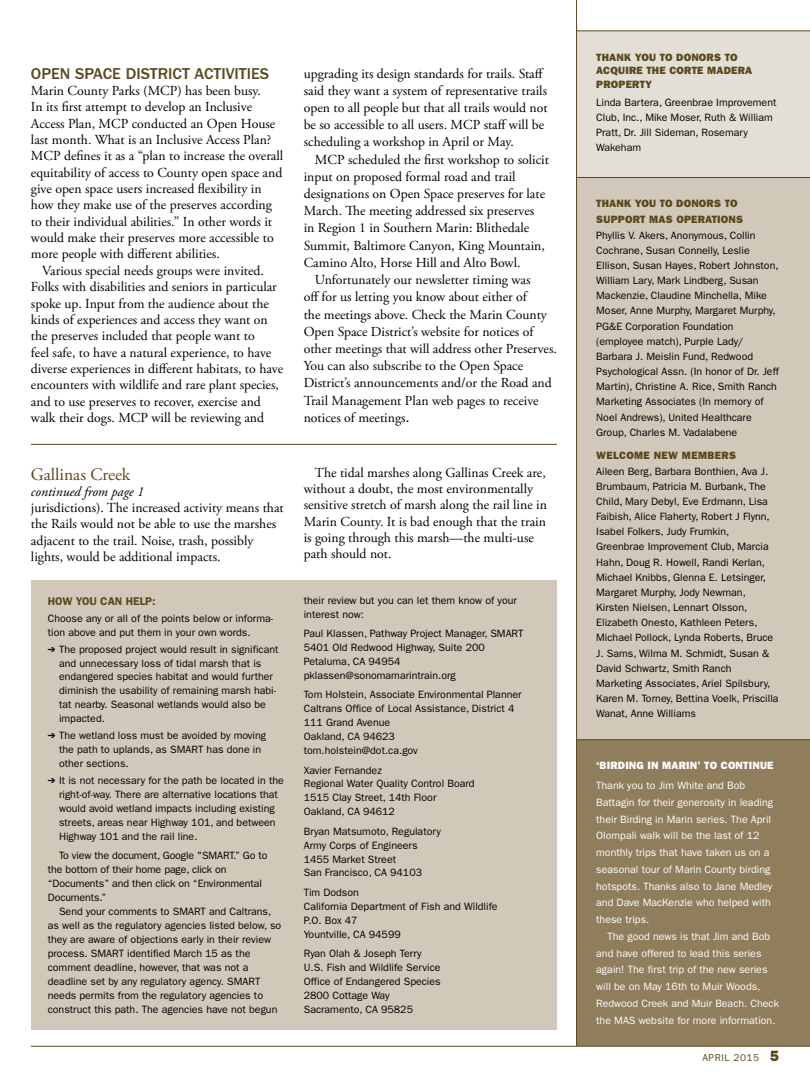
<style>
.page{position:relative;width:810px;height:1080px;background:#fff}
.page>*{position:absolute;margin:0;border:0;box-sizing:border-box;transform-origin:0 0}
.t1{font:17.5px "Adobe Garamond Pro";color:#5a481c}
.t2{font:500 16.25px "ITC Franklin Gothic Std";color:#5a481c}
.t3{font:13.75px/16.4px "Adobe Garamond Pro";color:#000}
.t4{font:italic 13.75px "Adobe Garamond Pro";color:#000}
.t5{font:600 11.25px "ITC Franklin Gothic Std";color:#5a481c}
.t6{font:10.62px/15.1px "ITC Franklin Gothic Std";color:#000}
.t7{font:10.62px/16.8px "ITC Franklin Gothic Std";color:#fff}
.t8{font:10.62px/13.8px "ITC Franklin Gothic Std Hvy";letter-spacing:.02em;color:#5a481c}
.t9{font:10.62px "ITC Franklin Gothic Std Hvy";letter-spacing:.02em;color:#fff}
.t10{font:10px "ITC Franklin Gothic Std";letter-spacing:.05em;color:#5a481c}
.s1{font-family:"ITC Franklin Gothic Std"}
.s2{font-family:"ITC Franklin Gothic Std Hvy";font-size:15px}
</style>
<div class="page">
<div style="left:577px;top:740px;width:233px;height:306px;background:#8f7d5c"></div>
<hr style="left:31px;top:1046px;width:779px;height:1px;background:#5a481c">
<div style="left:577px;top:177px;width:233px;height:563px;background:#d1c8b9"></div>
<div style="left:577px;top:31px;width:233px;height:146px;background:#e4dfd6"></div>
<hr style="left:577px;top:177px;width:233px;height:1px;background:#5a481c">
<hr style="left:577px;top:739px;width:233px;height:1px;background:#5a481c">
<hr style="left:577px;top:31px;width:233px;height:1px;background:#5a481c">
<hr style="left:576px;top:0;width:1px;height:1046px;background:#5a481c">
<hr style="left:31px;top:444px;width:526px;height:1px;background:#5a481c">
<div style="left:31px;top:580px;width:526px;height:450px;background:#d1c8b9"></div>
<h2 class="t2" style="left:31px;top:64px;width:240px">OPEN SPACE DISTRICT ACTIVITIES</h2>
<p class="t3" style="left:31px;top:83px;width:254px">Marin County Parks (MCP) has been busy.<br>In its first attempt to develop an Inclusive Access Plan, MCP conducted an Open House last month. What is an Inclusive Access Plan?<br>MCP defines it as a “plan to increase the overall equitability of access to County open space and give open space users increased flexibility in how they make use of the preserves according to their individual abilities.” In other words it would make their preserves more accessible to more people with different abilities.</p>
<p class="t3" style="left:31px;top:263px;width:254px;text-indent:11px">Various special needs groups were invited.<br>Folks with disabilities and seniors in particular spoke up. Input from the audience about the kinds of experiences and access they want on the preserves included that people want to<br>feel safe, to have a natural experience, to have diverse experiences in different habitats, to have encounters with wildlife and rare plant species, and to use preserves to recover, exercise and walk their dogs. MCP will be reviewing and</p>
<h1 class="t1" style="left:31px;top:464px;width:101px">Gallinas Creek</h1>
<p class="t4" style="left:31px;top:483px;width:115px">continued from page 1</p>
<p class="t3" style="left:31px;top:500px;width:254px">jurisdictions). The increased activity means that the Rails would not be able to use the marshes adjacent to the trail. Noise, trash, possibly lights, would be additional impacts.</p>
<p class="t5" style="left:48px;top:595px;width:109px">HOW YOU CAN HELP:</p>
<p class="t6" style="left:48px;top:611px;width:227px;line-height:14px">Choose any or all of the points below or informa&shy;tion above and put them in your own words.</p>
<p class="t6" style="left:59px;top:642px;width:221px;line-height:14px">The proposed project would result in significant and unnecessary loss of tidal marsh that is endangered species habitat and would further diminish the usability of remaining marsh habi&shy;tat nearby. Seasonal wetlands would also be impacted.</p>
<p class="t6" style="left:59px;top:729px;width:209px;line-height:14px">The wetland loss must be avoided by moving the path to uplands, as SMART has done in other sections.</p>
<p class="t6" style="left:59px;top:773px;width:226px;line-height:14px">It is not necessary for the path be located in the right-of-way. There are alternative locations that would avoid wetland impacts including existing streets, areas near Highway 101, and between Highway 101 and the rail line.</p>
<p class="t6" style="left:48px;top:849px;width:221px;line-height:14px;text-indent:11px">To view the document, Google "SMART.” Go to the bottom of their home page, click on “Documents” and then click on “Environmental Documents.”</p>
<p class="t6" style="left:48px;top:905px;width:235px;line-height:14px;text-indent:11px">Send your comments to SMART and Caltrans, as well as the regulatory agencies listed below, so they are aware of objections early in their review process. SMART identified March 15 as the comment deadline, however, that was not a deadline set by any regulatory agency. SMART needs permits from the regulatory agencies to construct this path. The agencies have not begun</p>
<p class="t3" style="left:304px;top:65px;width:246px;line-height:17.2px">upgrading its design standards for trails. Staff said they want a system of representative trails open to all people but that all trails would not be so accessible to all users. MCP staff will be scheduling a workshop in April or May.</p>
<p class="t3" style="left:304px;top:151px;width:247px;line-height:17.2px;text-indent:11px">MCP scheduled the first workshop to solicit input on proposed formal road and trail designations on Open Space preserves for late March. The meeting addressed six preserves<br>in Region 1 in Southern Marin: Blithedale Summit, Baltimore Canyon, King Mountain, Camino Alto, Horse Hill and Alto Bowl.</p>
<p class="t3" style="left:304px;top:272px;width:255px;line-height:17.2px;text-indent:11px">Unfortunately our newsletter timing was<br>off for us letting you know about either of<br>the meetings above. Check the Marin County Open Space District’s website for notices of other meetings that will address other Preserves.<br>You can also subscribe to the Open Space District’s announcements and/or the Road and Trail Management Plan web pages to receive notices of meetings<span class="s1">.</span></p>
<p class="t3" style="left:304px;top:465px;width:245px;text-indent:11px">The tidal marshes along Gallinas Creek are, without a doubt, the most environmentally sensitive stretch of marsh along the rail line in Marin County. It is bad enough that the train is going through this marsh—the multi-use path should not.</p>
<p class="t6" style="left:304px;top:593px;width:215px;line-height:13.9px">their review but you can let them know of your interest now:</p>
<p class="t6" style="left:304px;top:627px;width:221px;line-height:13.9px">Paul Klassen, Pathway Project Manager, SMART 5401 Old Redwood Highway, Suite 200<br>Petaluma, CA 94954 pklassen@sonomamarintrain.org</p>
<p class="t6" style="left:304px;top:688px;width:219px;line-height:13.9px">Tom Holstein, Associate Environmental Planner<br>Caltrans Office of Local Assistance, District 4<br>111 Grand Avenue<br>Oakland, CA 94623<br>tom.holstein@dot.ca.gov</p>
<p class="t6" style="left:304px;top:763px;width:172px;line-height:13.9px">Xavier Fernandez<br>Regional Water Quality Control Board<br>1515 Clay Street, 14th Floor<br>Oakland, CA 94612</p>
<p class="t6" style="left:304px;top:824px;width:139px;line-height:13.9px">Bryan Matsumoto, Regulatory<br>Army Corps of Engineers<br>1455 Market Street<br>San Francisco, CA 94103</p>
<p class="t6" style="left:304px;top:886px;width:195px;line-height:13.9px">Tim Dodson<br>California Department of Fish and Wildlife<br>P.O. Box 47<br>Yountville, CA 94599</p>
<p class="t6" style="left:304px;top:947px;width:139px;line-height:13.9px">Ryan Olah &amp; Joseph Terry<br>U.S. Fish and Wildlife Service<br>Office of Endangered Species<br>2800 Cottage Way<br>Sacramento, CA 95825</p>
<p class="t8" style="left:596px;top:50px;width:158px">THANK YOU TO DONORS TO<br>ACQUIRE THE CORTE MADERA<br>PROPERTY</p>
<p class="t6" style="left:596px;top:95px;width:182px">Linda Bartera, Greenbrae Improvement<br>Club, Inc., Mike Moser, Ruth &amp; William<br>Pratt, Dr. Jill Sideman, Rosemary<br>Wakeham</p>
<p class="t8" style="left:596px;top:195px;width:148px;line-height:16.4px">THANK YOU TO DONORS TO<br>SUPPORT MAS OPERATIONS</p>
<p class="t6" style="left:596px;top:227px;width:184px">Phyllis V. Akers, Anonymous, Collin Cochrane, Susan Connelly, Leslie Ellison, Susan Hayes, Robert Johnston, William Lary, Mark Lindberg, Susan Mackenzie, Claudine Minchella, Mike Moser, Anne Murphy, Margaret Murphy, PG&amp;E Corporation Foundation (employee match), Purple Lady/ Barbara J. Meislin Fund, Redwood Psychological Assn. (In honor of Dr. Jeff Martin), Christine A. Rice, Smith Ranch Marketing Associates (In memory of Noel Andrews), United Healthcare Group, Charles M. Vadalabene</p>
<p class="t8" style="left:596px;top:449px;width:141px">WELCOME NEW MEMBERS</p>
<p class="t6" style="left:596px;top:463px;width:184px">Aileen Berg, Barbara Bonthien, Ava J.<br>Brumbaum, Patricia M. Burbank, The Child, Mary Debyl, Eve Erdmann, Lisa Faibish, Alice Flaherty, Robert J Flynn, Isabel Folkers, Judy Frumkin, Greenbrae Improvement Club, Marcia Hahn, Doug R. Howell, Randi Kerlan, Michael Knibbs, Glenna E. Letsinger, Margaret Murphy, Jody Newman, Kirsten Nielsen, Lennart Olsson, Elizabeth Onesto, Kathleen Peters, Michael Pollock, Lynda Roberts, Bruce J. Sams, Wilma M. Schmidt, Susan &amp; David Schwartz, Smith Ranch Marketing Associates, Ariel Spilsbury, Karen M. Torney, Bettina Voelk, Priscilla Wanat, Anne Williams</p>
<p class="t9" style="left:596px;top:760px;width:179px">‘BIRDING IN MARIN’ TO CONTINUE</p>
<p class="t7" style="left:596px;top:777px;width:178px">Thank you to Jim White and Bob Battagin for their generosity in leading their Birding in Marin series. The April Olompali walk will be the last of 12 monthly trips that have taken us on a seasonal tour of Marin County birding hotspots. Thanks also to Jane Medley and Dave MacKenzie who helped with these trips.</p>
<p class="t7" style="left:596px;top:928px;width:184px;text-indent:11px">The good news is that Jim and Bob and have offered to lead this series again! The first trip of the new series will be on May 16th to Muir Woods, Redwood Creek and Muir Beach. Check the MAS website for more information.</p>
<p class="t10" style="left:703px;top:1052px;width:78px">APRIL 2015 <span class="s2">5</span></p>
</div>
